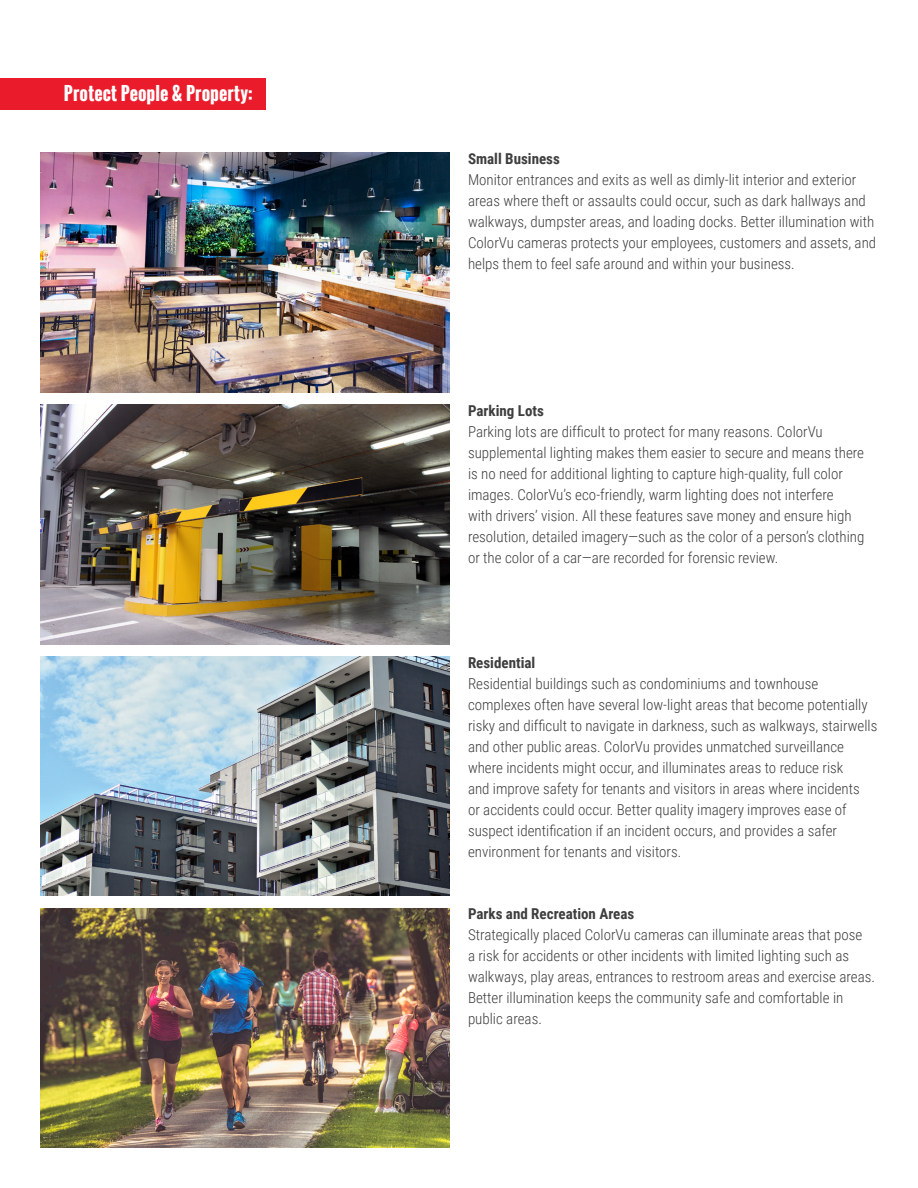
<style>
.page{position:relative;width:918px;height:1188px;background:#fff}
.page>*{position:absolute;margin:0;border:0;box-sizing:border-box;transform-origin:0 0}
.t1{font:700 18px "Oswald";letter-spacing:.005em;color:#fff}
.t2{font:300 15px/21px "Roboto Condensed";color:#3e3e3f}
.t3{font:700 15px "Roboto Condensed";color:#3e3e3f}
</style>
<div class="page">
<div style="left:0;top:78px;width:266px;height:31px;background:#ea1c2b"></div>
<img style="left:40px;top:405px;width:410px;height:239px">
<img style="left:40px;top:153px;width:410px;height:239px">
<img style="left:40px;top:909px;width:410px;height:239px">
<img style="left:40px;top:656px;width:410px;height:240px">
<p class="t1" style="left:64px;top:80px;width:190px">Protect People &amp; Property:</p>
<p class="t3" style="left:468px;top:148px;width:93px">Small Business</p>
<p class="t2" style="left:468px;top:169px;width:410px">Monitor entrances and exits as well as dimly-lit interior and exterior areas where theft or assaults could occur, such as dark hallways and walkways, dumpster areas, and loading docks. Better illumination with ColorVu cameras protects your employees, customers and assets, and helps them to feel safe around and within your business.</p>
<p class="t3" style="left:468px;top:400px;width:77px">Parking Lots</p>
<p class="t2" style="left:468px;top:421px;width:398px">Parking lots are difficult to protect for many reasons. ColorVu supplemental lighting makes them easier to secure and means there is no need for additional lighting to capture high-quality, full color images. ColorVu’s eco-friendly, warm lighting does not interfere<br>with drivers’ vision. All these features save money and ensure high resolution, detailed imagery—such as the color of a person’s clothing or the color of a car—are recorded for forensic review.</p>
<p class="t3" style="left:468px;top:652px;width:69px">Residential</p>
<p class="t2" style="left:468px;top:672px;width:411px">Residential buildings such as condominiums and townhouse complexes often have several low-light areas that become potentially risky and difficult to navigate in darkness, such as walkways, stairwells and other public areas. ColorVu provides unmatched surveillance where incidents might occur, and illuminates areas to reduce risk<br>and improve safety for tenants and visitors in areas where incidents<br>or accidents could occur. Better quality imagery improves ease of suspect identification if an incident occurs, and provides a safer environment for tenants and visitors.</p>
<p class="t3" style="left:468px;top:904px;width:168px">Parks and Recreation Areas</p>
<p class="t2" style="left:468px;top:924px;width:409px">Strategically placed ColorVu cameras can illuminate areas that pose<br>a risk for accidents or other incidents with limited lighting such as walkways, play areas, entrances to restroom areas and exercise areas.<br>Better illumination keeps the community safe and comfortable in public areas.</p>
</div>
